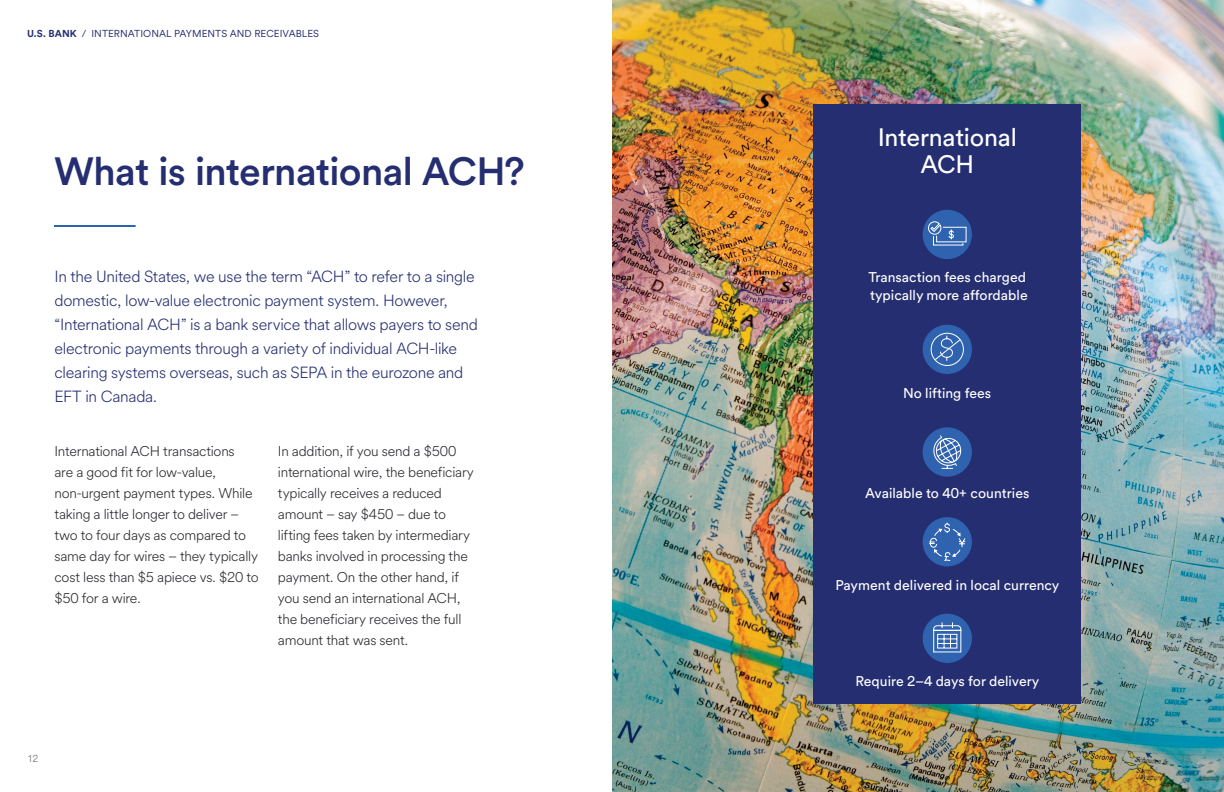
<style>
.page{position:relative;width:1224px;height:792px;background:#fff}
.page>*{position:absolute;margin:0;border:0;box-sizing:border-box;transform-origin:0 0}
.t1{font:500 39px "U.S.Bank Circular";letter-spacing:-.02em;color:#242e71}
.t2{font:25px/27px "U.S.Bank Circular";letter-spacing:-.01em;color:#fff;text-align:center}
.t3{font:300 16px/24px "U.S.Bank Circular";letter-spacing:-.02em;color:#242e71}
.t4{font:300 14px/21px "U.S.Bank Circular";letter-spacing:-.015em;color:#28292d}
.t5{font:14px/18px "U.S.Bank Circular";color:#fff}
.t6{font:10px "U.S.Bank Circular";letter-spacing:.005em;color:#242e71}
.t7{font:300 10px "U.S.Bank Circular";color:#626466}
.s1{font-weight:700}
</style>
<div class="page">
<img style="left:612px;top:0;width:612px;height:792px">
<hr style="left:54px;top:225px;width:82px;height:2px;background:#2e62ae">
<div style="left:813px;top:104px;width:268px;height:600px;background:#242e71"></div>
<div style="left:923px;top:614px;width:49px;height:49px;background:#2f63af;border-radius:50%"></div>
<div style="left:923px;top:427px;width:49px;height:50px;background:#2f63af;border-radius:50%"></div>
<svg style="left:933px;top:435px;width:29px;height:34px"></svg>
<div style="left:923px;top:517px;width:49px;height:49px;background:#2f63af;border-radius:50%"></div>
<div style="left:923px;top:325px;width:49px;height:49px;background:#2f63af;border-radius:50%"></div>
<svg style="left:933px;top:622px;width:28px;height:31px"></svg>
<svg style="left:929px;top:522px;width:37px;height:39px"></svg>
<div style="left:923px;top:210px;width:49px;height:49px;background:#2f63af;border-radius:50%"></div>
<svg style="left:928px;top:221px;width:39px;height:25px"></svg>
<div style="left:931px;top:333px;width:33px;height:33px;border:1px solid #fff;border-radius:50%"></div>
<svg style="left:934px;top:335px;width:27px;height:26px"></svg>
<p class="t6" style="left:27px;top:27px;width:294px"><span class="s1">U.S. BANK</span> / INTERNATIONAL PAYMENTS AND RECEIVABLES</p>
<h1 class="t1" style="left:54px;top:144px;width:472px">What is international ACH?</h1>
<p class="t3" style="left:54px;top:263px;width:425px">In the United States, we use the term “ACH” to refer to a single domestic, low-value electronic payment system. However, “International ACH” is a bank service that allows payers to send electronic payments through a variety of individual ACH-like clearing systems overseas, such as SEPA in the eurozone and EFT in Canada.</p>
<p class="t4" style="left:54px;top:441px;width:206px">International ACH transactions<br>are a good fit for low-value, non‑urgent payment types. While taking a little longer to deliver – two to four days as compared to same day for wires – they typically cost less than $5 apiece vs. $20 to $50 for a wire.</p>
<p class="t4" style="left:278px;top:441px;width:198px">In addition, if you send a $500 international wire, the beneficiary typically receives a reduced amount – say $450 – due to lifting fees taken by intermediary banks involved in processing the payment. On the other hand, if you send an international ACH, the beneficiary receives the full amount that was sent.</p>
<p class="t7" style="left:27px;top:752px;width:13px">12</p>
<h2 class="t2" style="left:878px;top:123px;width:141px">International<br>ACH</h2>
<p class="t5" style="left:869px;top:268px;width:161px">Transaction fees charged typically more affordable</p>
<p class="t5" style="left:903px;top:384px;width:90px">No lifting fees</p>
<p class="t5" style="left:865px;top:484px;width:166px">Available to 40+ countries</p>
<p class="t5" style="left:835px;top:576px;width:226px">Payment delivered in local currency</p>
<p class="t5" style="left:855px;top:672px;width:185px">Require 2–4 days for delivery</p>
<p class="t7" style="left:1180px;top:752px;width:13px">13</p>
</div>
